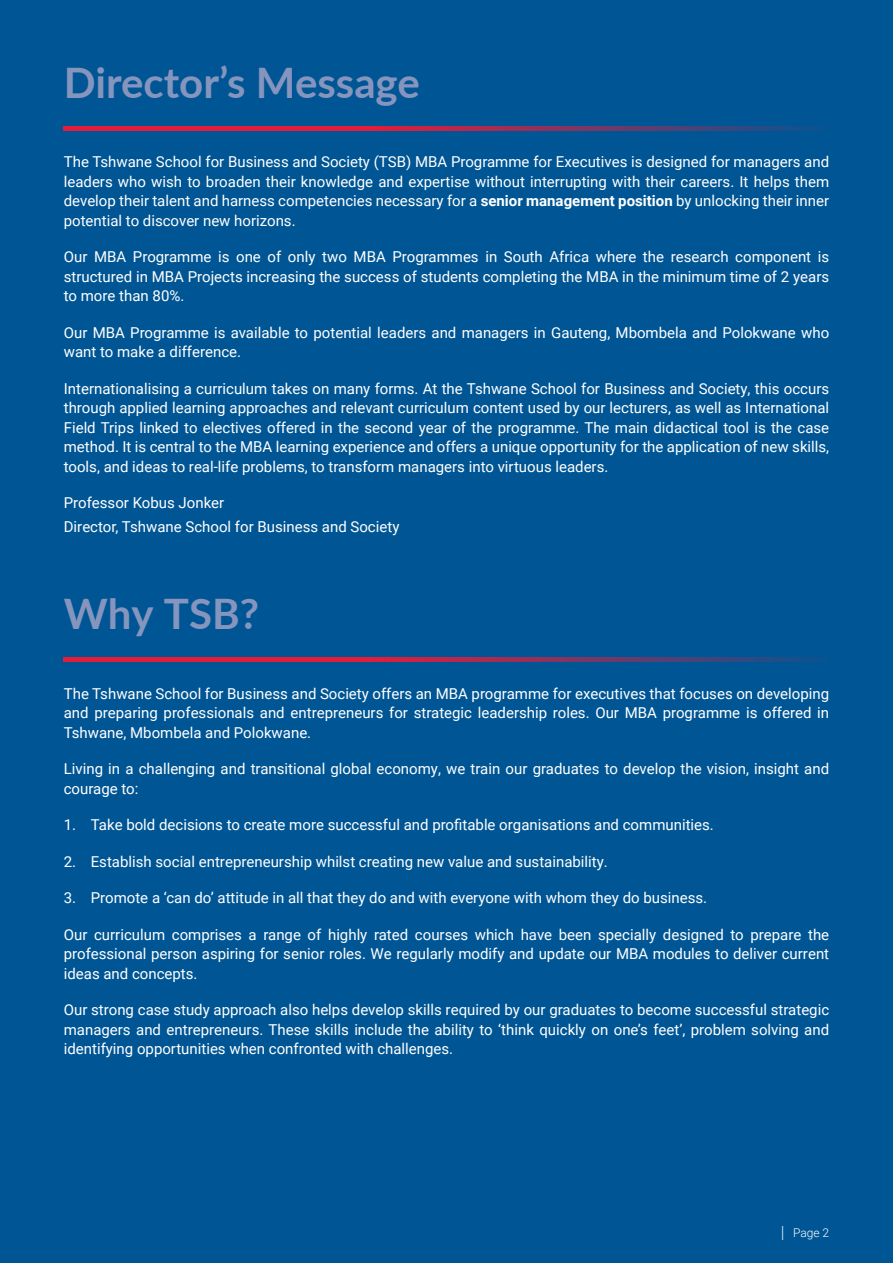
<style>
.page{position:relative;width:893px;height:1263px;background:#005695}
.page>*{position:absolute;margin:0;border:0;box-sizing:border-box;transform-origin:0 0}
.t1{font:700 42px "Lato";color:#8595be}
.t2{font:15px/19.5px "Roboto";color:#fff;text-align:justify}
.t3{font:300 12px "Roboto";color:#fff}
.s1{font-weight:700}
.s2{font-size:19.5px}
</style>
<div class="page">
<svg style="left:64px;top:126px;width:756px;height:4px;background:#a32c53"></svg>
<svg style="left:64px;top:658px;width:756px;height:4px;background:#a32c53"></svg>
<h1 class="t1" style="left:64px;top:51px;width:358px">Director’s Message</h1>
<p class="t2" style="left:64px;top:151px;width:767px">The Tshwane School for Business and Society (TSB) MBA Programme for Executives is designed for managers and leaders who wish to broaden their knowledge and expertise without interrupting with their careers. It helps them develop their talent and harness competencies necessary for a <span class="s1">senior management position</span> by unlocking their inner potential to discover new horizons.</p>
<p class="t2" style="left:64px;top:246px;width:767px">Our MBA Programme is one of only two MBA Programmes in South Africa where the research component is structured in MBA Projects increasing the success of students completing the MBA in the minimum time of 2 years to more than 80%.</p>
<p class="t2" style="left:64px;top:322px;width:767px">Our MBA Programme is available to potential leaders and managers in Gauteng, Mbombela and Polokwane who want to make a difference.</p>
<p class="t2" style="left:64px;top:378px;width:767px">Internationalising a curriculum takes on many forms. At the Tshwane School for Business and Society, this occurs through applied learning approaches and relevant curriculum content used by our lecturers, as well as International Field Trips linked to electives offered in the second year of the programme. The main didactical tool is the case method. It is central to the MBA learning experience and offers a unique opportunity for the application of new skills, tools, and ideas to real-life problems, to transform managers into virtuous leaders.</p>
<p class="t2" style="left:64px;top:490px;width:337px;line-height:23.7px">Professor Kobus Jonker<br>Director, Tshwane School for Business and Society</p>
<h1 class="t1" style="left:64px;top:583px;width:197px">Why TSB?</h1>
<p class="t2" style="left:64px;top:683px;width:767px">The Tshwane School for Business and Society offers an MBA programme for executives that focuses on developing and preparing professionals and entrepreneurs for strategic leadership roles. Our MBA programme is offered in Tshwane, Mbombela and Polokwane.</p>
<p class="t2" style="left:64px;top:758px;width:767px">Living in a challenging and transitional global economy, we train our graduates to develop the vision, insight and courage to:</p>
<p class="t2" style="left:64px;top:814px;width:652px">1. Take bold decisions to create more successful and profitable organisations and communities.</p>
<p class="t2" style="left:64px;top:851px;width:545px">2. Establish social entrepreneurship whilst creating new value and sustainability.</p>
<p class="t2" style="left:64px;top:888px;width:645px">3. Promote a ‘can do’ attitude in all that they do and with everyone with whom they do business.</p>
<p class="t2" style="left:64px;top:924px;width:767px">Our curriculum comprises a range of highly rated courses which have been specially designed to prepare the professional person aspiring for senior roles. We regularly modify and update our MBA modules to deliver current ideas and concepts.</p>
<p class="t2" style="left:64px;top:1000px;width:767px">Our strong case study approach also helps develop skills required by our graduates to become successful strategic managers and entrepreneurs. These skills include the ability to ‘think quickly on one’s feet’, problem solving and identifying opportunities when confronted with challenges.</p>
<p class="t3" style="left:781px;top:1225px;width:50px"><span class="s2">Ⅰ</span> Page 2</p>
</div>
